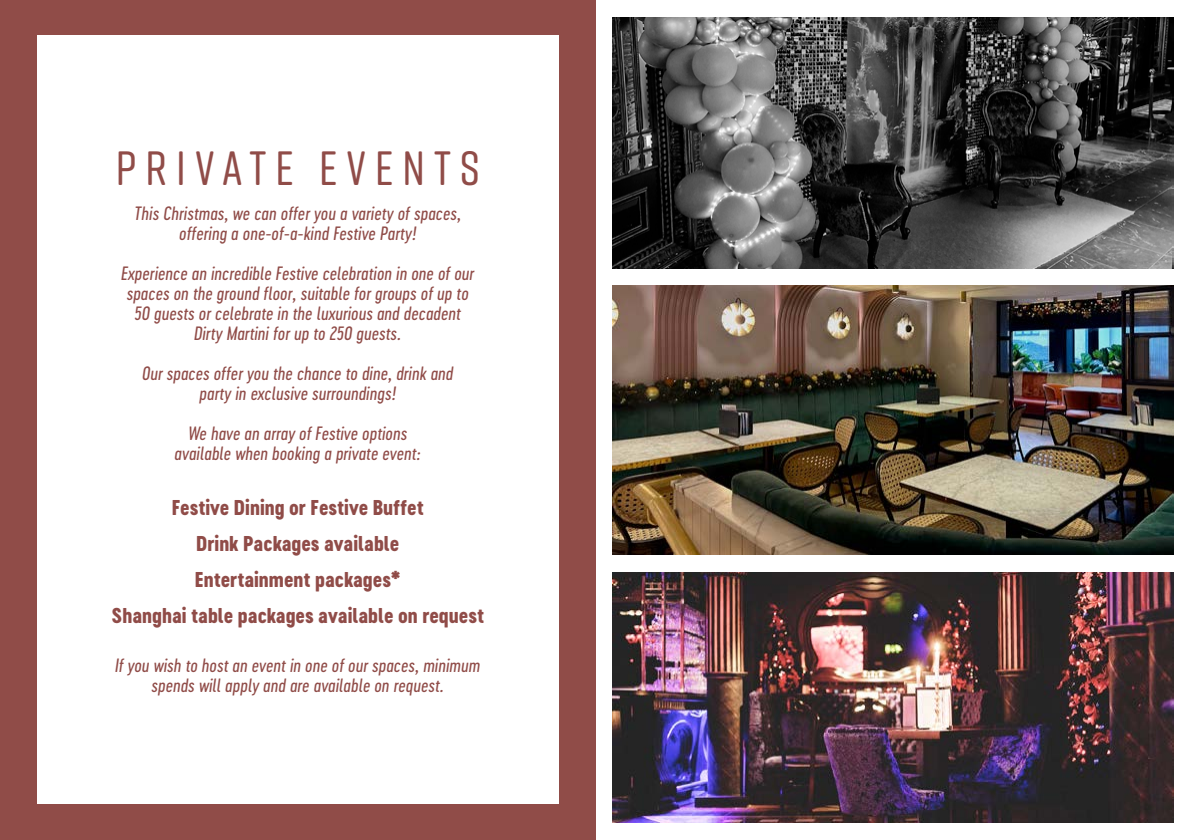
<style>
.page{position:relative;width:1191px;height:840px;background:#fff}
.page>*{position:absolute;margin:0;border:0;box-sizing:border-box;transform-origin:0 0}
.t1{font:500 48px "Rift Soft";letter-spacing:.19em;color:#904c48}
.t2{font:20px/36px "Cervo Neue Extra Bold Neue";color:#904c48;text-align:center}
.t3{font:italic 18px/20px "Cervo Neue Regular Neue";color:#904c48;text-align:center}
</style>
<div class="page">
<img style="left:612px;top:572px;width:562px;height:250px">
<img style="left:612px;top:17px;width:562px;height:251px">
<img style="left:612px;top:285px;width:562px;height:269px">
<div style="left:0;top:0;width:595px;height:839px;background:#904c48"></div>
<div style="left:37px;top:36px;width:521px;height:767px;background:#fff"></div>
<h1 class="t1" style="left:116px;top:135px;width:365px">PRIVATE EVEN TS</h1>
<p class="t3" style="left:134px;top:203px;width:328px">This Christmas, we can offer you a variety of spaces, offering a one-of-a-kind Festive Party!</p>
<p class="t3" style="left:121px;top:263px;width:354px">Experience an incredible Festive celebration in one of our spaces on the ground floor, suitable for groups of up to 50 guests or celebrate in the luxurious and decadent Dirty Martini for up to 250 guests.</p>
<p class="t3" style="left:142px;top:363px;width:313px">Our spaces offer you the chance to dine, drink and party in exclusive surroundings!</p>
<p class="t3" style="left:175px;top:423px;width:248px">We have an array of Festive options available when booking a private event:</p>
<p class="t2" style="left:111px;top:489px;width:374px">Festive Dining or Festive Buffet<br>Drink Packages available<br>Entertainment packages*<br>Shanghai table packages available on request</p>
<p class="t3" style="left:115px;top:654px;width:367px">If you wish to host an event in one of our spaces, minimum spends will apply and are available on request.</p>
</div>
